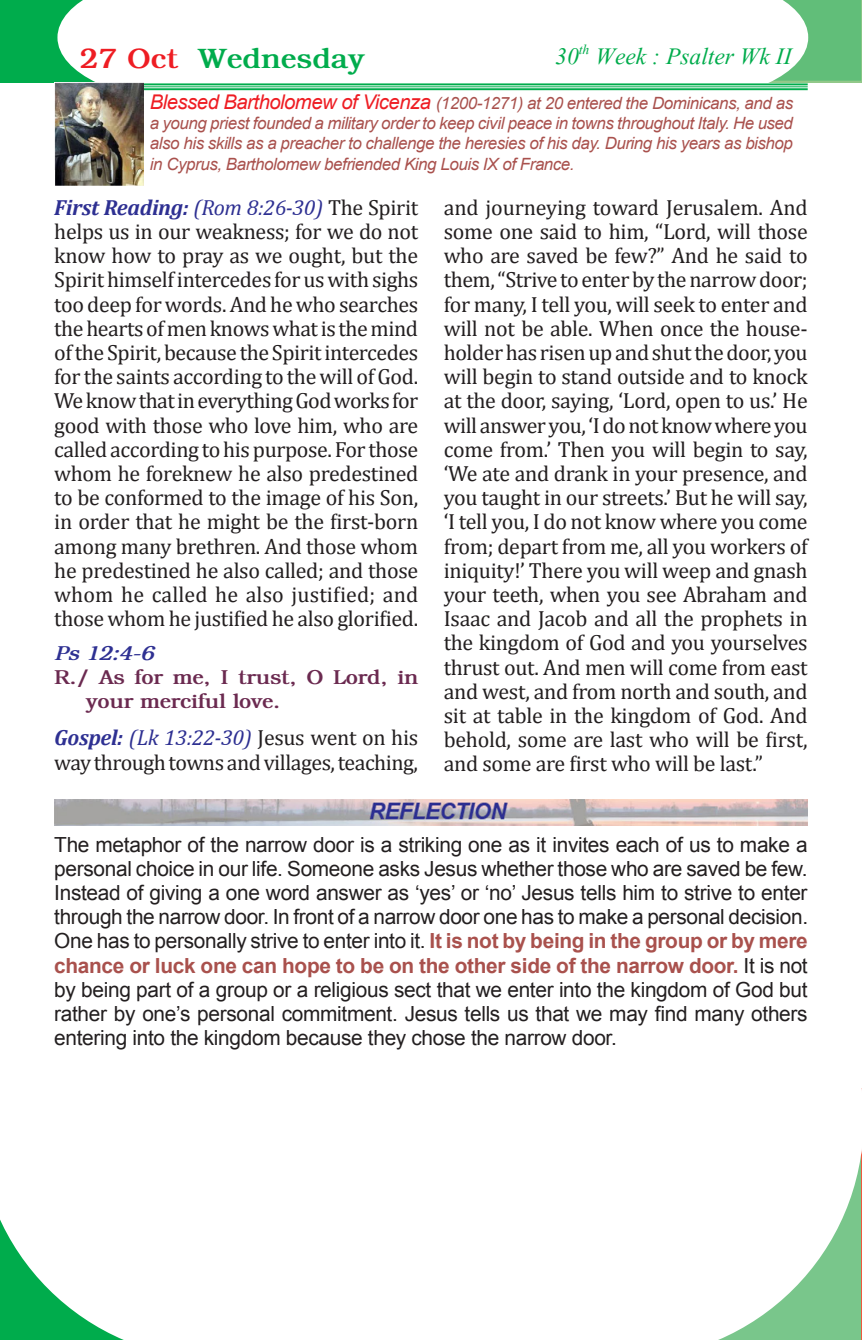
<style>
.page{position:relative;width:862px;height:1340px;background:#fff}
.page>*{position:absolute;margin:0;border:0;box-sizing:border-box;transform-origin:0 0}
.PgHd0{font:29.25px "Vijaya";color:#00ac4c}
.PgHDayR{font:700 28.12px "Bookman";color:#00ac4c}
.BodyTxtM{font:22.05px/24.1px "Cambria";letter-spacing:-.015em;color:#231f20;text-align:justify}
.Refl01{font:20.7px/24.3px "Arial";letter-spacing:-.015em;color:#231f20;text-align:justify}
.Rspons{font:700 20.25px/24.3px "Bookman";letter-spacing:-.015em;color:#6b2a50}
.Psalms{font:italic 700 20.25px "Bookman";color:#2e3092}
.StHist{font:italic 16.88px/20.2px "Arial";letter-spacing:-.025em;color:#a9514d;text-align:justify}
.s1{color:#ee1d23}
.s2{font-size:20.25px;color:#ee1d23}
.s3{font-weight:700;font-style:italic;color:#2e3092}
.s4{font-style:italic;color:#2e3092}
.s5{font-weight:700;color:#a9514d}
</style>
<div class="page">
<svg style="left:0;top:1219px;width:122px;height:120px"></svg>
<svg style="left:720px;top:1155px;width:141px;height:184px"></svg>
<div style="left:0;top:0;width:255px;height:83px;background:#00ac4c"></div>
<div style="left:57px;top:0;width:275px;height:102px;background:#fff"></div>
<svg style="left:533px;top:0;width:328px;height:91px"></svg>
<hr style="left:54px;top:83px;width:753px;height:2px;background:#00ac4c">
<hr style="left:54px;top:86px;width:753px;height:1px;background:#00ac4c">
<hr style="left:54px;top:88px;width:753px;height:2px;background:#00ac4c">
<img style="left:54px;top:83px;width:89px;height:102px">
<img style="left:54px;top:799px;width:753px;height:26px">
<p class="PgHDayR" style="left:80px;top:42px;width:286px"><span class="s1">27 Oct</span> Wednesday</p>
<p class="PgHd0" style="left:555px;top:33px;width:238px">30<sup>th</sup> Week : Psalter Wk II</p>
<p class="StHist" style="left:150px;top:93px;width:644px"><span class="s2">Blessed Bartholomew of Vicenza</span> (1200-1271) at 20 entered the Dominicans, and as a young priest founded a military order to keep civil peace in towns throughout Italy. He used also his skills as a preacher to challenge the heresies of his day. During his years as bishop in Cyprus, Bartholomew befriended King Louis IX of France.</p>
<p class="BodyTxtM" style="left:54px;top:195px;width:365px"><span class="s3">First Reading:</span> <span class="s4">(Rom 8:26-30)</span> The Spirit helps us in our weakness; for we do not know how to pray as we ought, but the Spirit himself intercedes for us with sighs too deep for words. And he who searches the hearts of men knows what is the mind of the Spirit, because the Spirit intercedes for the saints according to the will of God.<br>We know that in everything God works for good with those who love him, who are called according to his purpose. For those whom he foreknew he also predestined to be conformed to the image of his Son, in order that he might be the first-born among many brethren. And those whom he predestined he also called; and those whom he called he also justified; and those whom he justified he also glorified.</p>
<p class="Psalms" style="left:54px;top:641px;width:101px">Ps 12:4-6</p>
<p class="Rspons" style="left:86px;top:665px;width:333px;text-indent:-32px">R./ As for me, I trust, O Lord, in your merciful love.</p>
<p class="BodyTxtM" style="left:54px;top:725px;width:365px"><span class="s3">Gospel:</span> <span class="s4">(Lk 13:22-30)</span> Jesus went on his way through towns and villages, teaching,</p>
<p class="BodyTxtM" style="left:443px;top:195px;width:365px">and journeying toward Jerusalem. And some one said to him, “Lord, will those who are saved be few?” And he said to them, “Strive to enter by the narrow door; for many, I tell you, will seek to enter and will not be able. When once the house&shy;holder has risen up and shut the door, you will begin to stand outside and to knock at the door, saying, ‘Lord, open to us.’ He will answer you, ‘I do not know where you come from.’ Then you will begin to say, ‘We ate and drank in your presence, and you taught in our streets.’ But he will say, ‘I tell you, I do not know where you come from; depart from me, all you workers of iniquity!’ There you will weep and gnash your teeth, when you see Abraham and Isaac and Jacob and all the prophets in the kingdom of God and you yourselves thrust out. And men will come from east and west, and from north and south, and sit at table in the kingdom of God. And behold, some are last who will be first, and some are first who will be last.”</p>
<p class="Refl01" style="left:54px;top:832px;width:755px">The metaphor of the narrow door is a striking one as it invites each of us to make a personal choice in our life. Someone asks Jesus whether those who are saved be few.<br>Instead of giving a one word answer as ‘yes’ or ‘no’ Jesus tells him to strive to enter through the narrow door. In front of a narrow door one has to make a personal decision.<br>One has to personally strive to enter into it. <span class="s5">It is not by being in the group or by mere chance or luck one can hope to be on the other side of the narrow door.</span> It is not by being part of a group or a religious sect that we enter into the kingdom of God but rather by one’s personal commitment. Jesus tells us that we may find many others entering into the kingdom because they chose the narrow door.</p>
</div>
